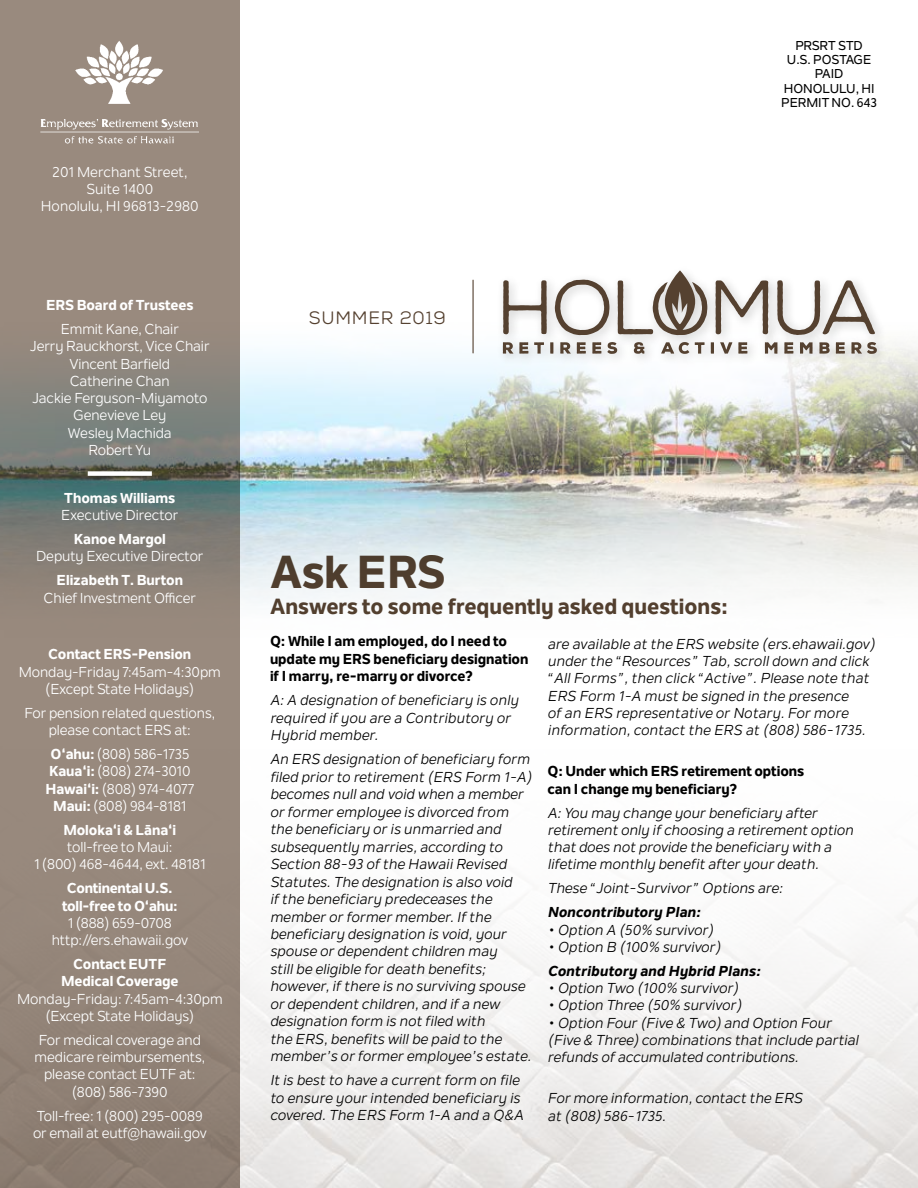
<style>
.page{position:relative;width:918px;height:1188px;background:#fff}
.page>*{position:absolute;margin:0;border:0;box-sizing:border-box;transform-origin:0 0}
.t1{font:800 45.75px "Nolan Next";letter-spacing:-.01em;color:#554130}
.t2{font:800 21.75px "Nolan Next";color:#554130}
.t3{font:18px "Nexa Rust Sans";letter-spacing:.04em;color:#554130}
.t4{font:italic 14.25px/17.4px "Nolan Next";letter-spacing:.02em;color:#000}
.t5{font:14.25px/17.2px "Nolan Next";letter-spacing:-.005em;color:#fff;text-align:center}
.t6{font:800 14.25px/17.2px "Nolan Next";letter-spacing:-.005em;color:#fff;text-align:center}
.t7{font:800 14.25px/17.4px "Nolan Next";letter-spacing:-.005em;color:#000}
.t8{font:italic 800 14.25px "Nolan Next";letter-spacing:.015em;color:#000}
.t9{font:500 12.75px/14.2px "Nolan Next";letter-spacing:-.005em;color:#000;text-align:center}
.s1{font-weight:800}
</style>
<div class="page">
<img style="left:240px;top:342px;width:678px;height:261px">
<svg style="left:0;top:0;width:240px;height:1188px;fill:#96887d"></svg>
<div style="left:88px;top:471px;width:64px;height:5px;background:#fff"></div>
<img style="left:33px;top:30px;width:173px;height:124px">
<div style="left:496px;top:264px;width:393px;height:103px;background:#000;opacity:.2"></div>
<svg style="left:503px;top:280px;width:44px;height:54px"></svg>
<svg style="left:555px;top:280px;width:54px;height:55px"></svg>
<svg style="left:716px;top:280px;width:52px;height:54px"></svg>
<svg style="left:777px;top:280px;width:98px;height:55px"></svg>
<svg style="left:503px;top:342px;width:10px;height:12px"></svg>
<svg style="left:519px;top:342px;width:9px;height:12px"></svg>
<svg style="left:534px;top:342px;width:10px;height:12px"></svg>
<svg style="left:550px;top:342px;width:3px;height:12px"></svg>
<svg style="left:560px;top:342px;width:11px;height:12px"></svg>
<svg style="left:577px;top:342px;width:9px;height:12px"></svg>
<svg style="left:592px;top:342px;width:9px;height:12px"></svg>
<svg style="left:607px;top:342px;width:10px;height:12px"></svg>
<svg style="left:634px;top:342px;width:10px;height:12px"></svg>
<svg style="left:661px;top:342px;width:28px;height:12px"></svg>
<svg style="left:695px;top:342px;width:10px;height:12px"></svg>
<svg style="left:711px;top:342px;width:3px;height:12px"></svg>
<svg style="left:720px;top:342px;width:12px;height:12px"></svg>
<svg style="left:738px;top:342px;width:9px;height:12px"></svg>
<svg style="left:765px;top:342px;width:13px;height:12px"></svg>
<svg style="left:784px;top:342px;width:9px;height:12px"></svg>
<svg style="left:800px;top:342px;width:13px;height:12px"></svg>
<svg style="left:819px;top:342px;width:11px;height:12px"></svg>
<svg style="left:836px;top:342px;width:9px;height:12px"></svg>
<svg style="left:851px;top:342px;width:26px;height:12px"></svg>
<svg style="left:618px;top:270px;width:89px;height:65px"></svg>
<hr style="left:472px;top:280px;width:2px;height:73px;background:#554130">
<p class="t5" style="left:41px;top:163px;width:159px">201 Merchant Street,<br>Suite 1400<br>Honolulu, HI 96813-2980</p>
<p class="t6" style="left:46px;top:296px;width:149px">ERS Board of Trustees</p>
<p class="t5" style="left:30px;top:320px;width:181px">Emmit Kane, Chair<br>Jerry Rauckhorst, Vice Chair<br>Vincent Barfield<br>Catherine Chan<br>Jackie Ferguson-Miyamoto<br>Genevieve Ley<br>Wesley Machida<br>Robert Yu</p>
<p class="t6" style="left:64px;top:489px;width:113px">Thomas Williams</p>
<p class="t5" style="left:61px;top:506px;width:119px">Executive Director</p>
<p class="t6" style="left:74px;top:530px;width:94px">Kanoe Margol</p>
<p class="t5" style="left:36px;top:548px;width:169px">Deputy Executive Director</p>
<p class="t6" style="left:57px;top:572px;width:128px">Elizabeth T. Burton</p>
<p class="t5" style="left:44px;top:589px;width:154px">Chief Investment Officer</p>
<p class="t6" style="left:48px;top:646px;width:145px">Contact ERS-Pension</p>
<p class="t5" style="left:19px;top:663px;width:204px">Monday-Friday 7:45am-4:30pm (Except State Holidays)</p>
<p class="t5" style="left:24px;top:704px;width:192px">For pension related questions, please contact ERS at:</p>
<p class="t5" style="left:45px;top:745px;width:150px"><span class="s1">O‘ahu:</span> (808) 586-1735<br><span class="s1">Kaua‘i:</span> (808) 274-3010<br><span class="s1">Hawai‘i:</span> (808) 974-4077<br><span class="s1">Maui:</span> (808) 984-8181</p>
<p class="t6" style="left:63px;top:821px;width:114px">Moloka‘i &amp; Lāna‘i</p>
<p class="t5" style="left:34px;top:838px;width:173px">toll-free to Maui:<br>1 (800) 468-4644, ext. 48181</p>
<p class="t6" style="left:62px;top:880px;width:117px">Continental U.S. toll-free to O‘ahu:</p>
<p class="t5" style="left:52px;top:914px;width:138px">1 (888) 659-0708 http://ers.ehawaii.gov</p>
<p class="t6" style="left:61px;top:955px;width:119px">Contact EUTF<br>Medical Coverage</p>
<p class="t5" style="left:17px;top:990px;width:207px">Monday-Friday: 7:45am-4:30pm (Except State Holidays)</p>
<p class="t5" style="left:34px;top:1031px;width:172px">For medical coverage and medicare reimbursements, please contact EUTF at: (808) 586-7390</p>
<p class="t5" style="left:33px;top:1107px;width:175px;text-align:left">Toll-free: 1 (800) 295-0089 or email at eutf@hawaii.gov</p>
<p class="t3" style="left:309px;top:308px;width:139px">SUMMER 2019</p>
<p class="t9" style="left:781px;top:38px;width:97px">PRSRT STD<br>U.S. POSTAGE<br>PAID<br>HONOLULU, HI<br>PERMIT NO. 643</p>
<h1 class="t1" style="left:270px;top:544px;width:178px">Ask ERS</h1>
<h2 class="t2" style="left:270px;top:593px;width:460px">Answers to some frequently asked questions:</h2>
<p class="t4" style="left:548px;top:635px;width:329px">are available at the ERS website (ers.ehawaii.gov) under the “Resources” Tab, scroll down and click “All Forms”, then click “Active”. Please note that ERS Form 1-A must be signed in the presence<br>of an ERS representative or Notary. For more information, contact the ERS at (808) 586-1735.</p>
<p class="t7" style="left:548px;top:763px;width:258px">Q: Under which ERS retirement options can I change my beneficiary?</p>
<p class="t4" style="left:548px;top:804px;width:307px">A: You may change your beneficiary after retirement only if choosing a retirement option that does not provide the beneficiary with a lifetime monthly benefit after your death.</p>
<p class="t4" style="left:548px;top:880px;width:236px">These “Joint-Survivor” Options are:</p>
<p class="t8" style="left:548px;top:903px;width:154px">Noncontributory Plan:</p>
<p class="t4" style="left:548px;top:921px;width:167px">• Option A (50% survivor)</p>
<p class="t4" style="left:548px;top:938px;width:174px">• Option B (100% survivor)</p>
<p class="t8" style="left:548px;top:962px;width:214px">Contributory and Hybrid Plans:</p>
<p class="t4" style="left:548px;top:979px;width:192px">• Option Two (100% survivor)</p>
<p class="t4" style="left:548px;top:997px;width:195px">• Option Three (50% survivor)</p>
<p class="t4" style="left:548px;top:1014px;width:312px">• Option Four (Five &amp; Two) and Option Four (Five &amp; Three) combinations that include partial refunds of accumulated contributions.</p>
<p class="t4" style="left:548px;top:1090px;width:256px">For more information, contact the ERS at (808) 586-1735.</p>
<p class="t7" style="left:270px;top:632px;width:260px">Q: While I am employed, do I need to update my ERS beneficiary designation if I marry, re-marry or divorce?</p>
<p class="t4" style="left:270px;top:692px;width:250px">A: A designation of beneficiary is only required if you are a Contributory or<br>Hybrid member.</p>
<p class="t4" style="left:270px;top:751px;width:263px">An ERS designation of beneficiary form filed prior to retirement (ERS Form 1-A) becomes null and void when a member or former employee is divorced from the beneficiary or is unmarried and subsequently marries, according to Section 88-93 of the Hawaii Revised Statutes. The designation is also void<br>if the beneficiary predeceases the member or former member. If the beneficiary designation is void, your spouse or dependent children may<br>still be eligible for death benefits; however, if there is no surviving spouse or dependent children, and if a new designation form is not filed with<br>the ERS, benefits will be paid to the member’s or former employee’s estate.</p>
<p class="t4" style="left:270px;top:1072px;width:255px">It is best to have a current form on file to ensure your intended beneficiary is covered. The ERS Form 1-A and a Q&amp;A</p>
</div>
